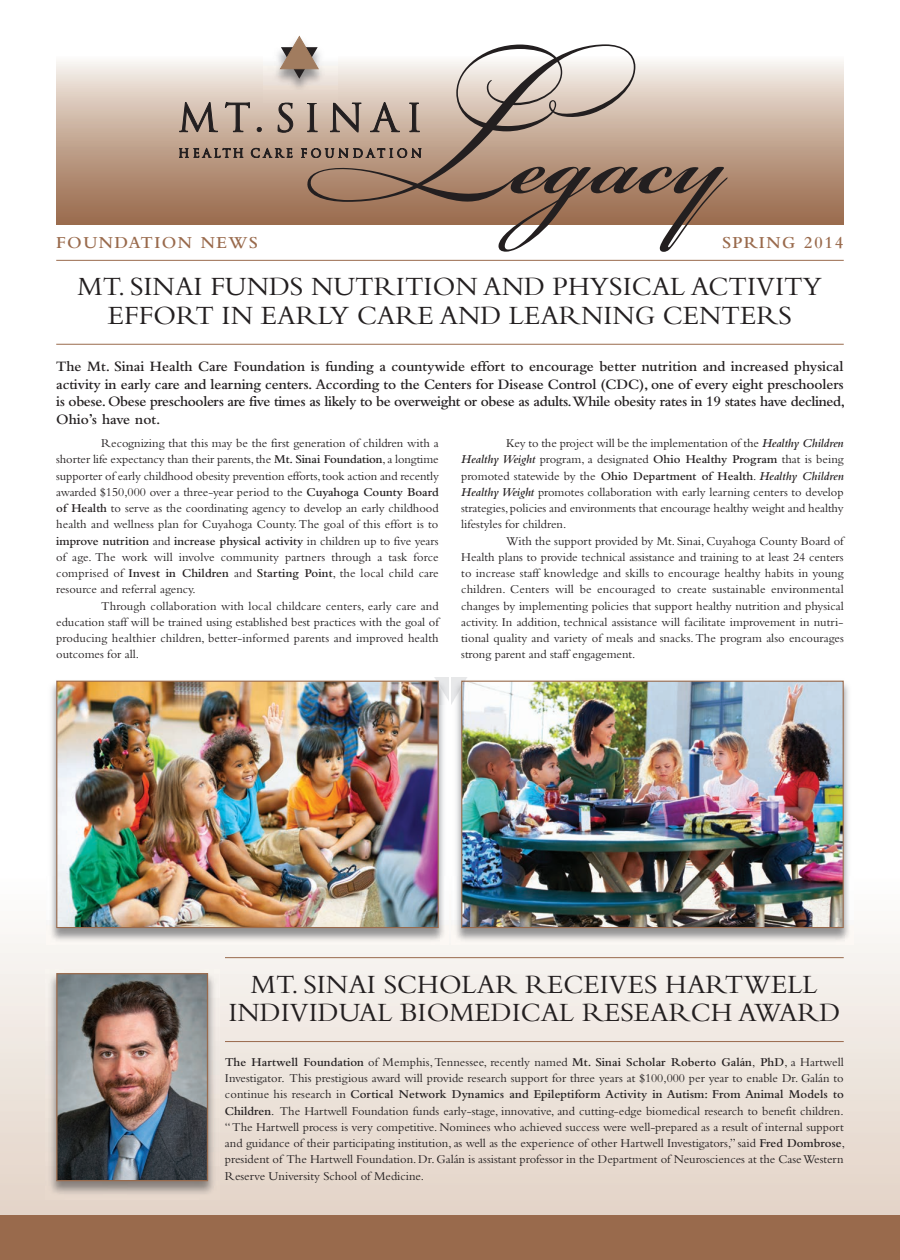
<style>
.page{position:relative;width:900px;height:1260px;background:#fff}
.page>*{position:absolute;margin:0;border:0;box-sizing:border-box;transform-origin:0 0}
.t1{font:27.5px/28.8px "Bembo";color:#231f20;text-align:center}
.t2{font:600 17.5px "Bembo";letter-spacing:.08em;color:#996a4c}
.t3{font:600 15px/17.5px "Bembo";letter-spacing:-.025em;color:#231f20;text-align:justify}
.t4{font:12.5px/16.2px "Bembo";color:#231f20;text-align:justify}
.s1{font-weight:600}
.s2{font-weight:600;font-style:italic}
</style>
<div class="page">
<svg style="left:0;top:934px;width:900px;height:281px;background:#ede3dc"></svg>
<div style="left:0;top:1215px;width:900px;height:45px;background:#996a4c"></div>
<div style="left:56px;top:56px;width:788px;height:169px;background:linear-gradient(to bottom,#f7f3ed,#956443)"></div>
<svg style="left:304px;top:44px;width:331px;height:159px;background:#c3afa2"></svg>
<svg style="left:498px;top:166px;width:230px;height:86px"></svg>
<svg style="left:301px;top:148px;width:120px;height:10px"></svg>
<svg style="left:179px;top:148px;width:64px;height:10px"></svg>
<svg style="left:251px;top:148px;width:41px;height:10px"></svg>
<svg style="left:179px;top:102px;width:39px;height:30px"></svg>
<svg style="left:225px;top:102px;width:25px;height:30px"></svg>
<svg style="left:257px;top:127px;width:5px;height:5px"></svg>
<svg style="left:278px;top:103px;width:15px;height:29px"></svg>
<svg style="left:307px;top:103px;width:10px;height:29px"></svg>
<svg style="left:330px;top:102px;width:31px;height:30px"></svg>
<svg style="left:370px;top:102px;width:30px;height:30px"></svg>
<svg style="left:410px;top:103px;width:10px;height:29px"></svg>
<img style="left:264px;top:35px;width:74px;height:68px">
<svg style="left:280px;top:36px;width:39px;height:43px"></svg>
<img style="left:46px;top:677px;width:403px;height:268px">
<img style="left:58px;top:683px;width:379px;height:243px">
<div style="left:56px;top:681px;width:383px;height:247px;border:1px solid #996a4c"></div>
<img style="left:451px;top:677px;width:403px;height:268px">
<img style="left:463px;top:683px;width:379px;height:243px">
<div style="left:461px;top:681px;width:383px;height:247px;border:1px solid #996a4c"></div>
<hr style="left:56px;top:344px;width:788px;height:1px;background:#996a4c">
<hr style="left:56px;top:260px;width:788px;height:1px;background:#996a4c">
<hr style="left:225px;top:1041px;width:619px;height:1px;background:#996a4c">
<hr style="left:225px;top:957px;width:619px;height:1px;background:#996a4c">
<img style="left:45px;top:970px;width:174px;height:230px">
<img style="left:58px;top:975px;width:148px;height:204px">
<div style="left:56px;top:973px;width:152px;height:208px;border:1px solid #996a4c"></div>
<h2 class="t2" style="left:56px;top:236px;width:203px">FOUNDATION NEWS</h2>
<h2 class="t2" style="left:722px;top:236px;width:123px">SPRING 2014</h2>
<h1 class="t1" style="left:78px;top:275px;width:746px">MT. SINAI FUNDS NUTRITION AND PHYSICAL ACTIVITY<br>EFFORT IN EARLY CARE AND LEARNING CENTERS</h1>
<p class="t3" style="left:56px;top:359px;width:790px">The Mt. Sinai Health Care Foundation is funding a countywide effort to encourage better nutrition and increased physical activity in early care and learning centers. According to the Centers for Disease Control (CDC), one of every eight preschoolers is obese. Obese preschoolers are five times as likely to be overweight or obese as adults.While obesity rates in 19 states have declined, Ohio’s have not.</p>
<p class="t4" style="left:56px;top:436px;width:384px;text-indent:45px">Recognizing that this may be the first generation of children with a shorter life expectancy than their parents, the <span class="s1">Mt. Sinai Foundation</span>, a longtime supporter of early childhood obesity prevention efforts, took action and recently awarded $150,000 over a three-year period to the <span class="s1">Cuyahoga County Board of Health</span> to serve as the coordinating agency to develop an early childhood health and wellness plan for Cuyahoga County. The goal of this effort is to <span class="s1">improve nutrition</span> and <span class="s1">increase physical activity</span> in children up to five years of age. The work will involve community partners through a task force comprised of <span class="s1">Invest in Children</span> and <span class="s1">Starting Point</span>, the local child care resource and referral agency.</p>
<p class="t4" style="left:56px;top:599px;width:384px;text-indent:45px">Through collaboration with local childcare centers, early care and education staff will be trained using established best practices with the goal of producing healthier children, better-informed parents and improved health outcomes for all.</p>
<p class="t4" style="left:461px;top:436px;width:384px;text-indent:45px">Key to the project will be the implementation of the <span class="s2">Healthy Children Healthy Weight</span> program, a designated <span class="s1">Ohio Healthy Program</span> that is being promoted statewide by the <span class="s1">Ohio Department of Health</span>. <span class="s2">Healthy Children Healthy Weight</span> promotes collaboration with early learning centers to develop strategies, policies and environments that encourage healthy weight and healthy lifestyles for children.</p>
<p class="t4" style="left:461px;top:534px;width:384px;text-indent:45px">With the support provided by Mt. Sinai, Cuyahoga County Board of Health plans to provide technical assistance and training to at least 24 centers to increase staff knowledge and skills to encourage healthy habits in young children. Centers will be encouraged to create sustainable environmental changes by implementing policies that support healthy nutrition and physical activity. In addition, technical assistance will facilitate improvement in nutri&shy;tional quality and variety of meals and snacks. The program also encourages strong parent and staff engagement.</p>
<h1 class="t1" style="left:228px;top:972px;width:613px">MT. SINAI SCHOLAR RECEIVES HARTWELL<br>INDIVIDUAL BIOMEDICAL RESEARCH AWARD</h1>
<p class="t4" style="left:225px;top:1055px;width:622px"><span class="s1">The Hartwell Foundation</span> of Memphis, Tennessee, recently named <span class="s1">Mt. Sinai Scholar Roberto Galán</span>, <span class="s1">PhD</span>, a Hartwell Investigator. This prestigious award will provide research support for three years at $100,000 per year to enable Dr. Galán to continue his research in <span class="s1">Cortical Network Dynamics and Epileptiform Activity in Autism: From Animal Models to Children</span>. The Hartwell Foundation funds early-stage, innovative, and cutting-edge biomedical research to benefit children. “The Hartwell process is very competitive. Nominees who achieved success were well-prepared as a result of internal support and guidance of their participating institution, as well as the experience of other Hartwell Investigators,” said <span class="s1">Fred Dombrose</span>, president of The Hartwell Foundation. Dr. Galán is assistant professor in the Department of Neurosciences at the Case Western Reserve University School of Medicine.</p>
</div>
